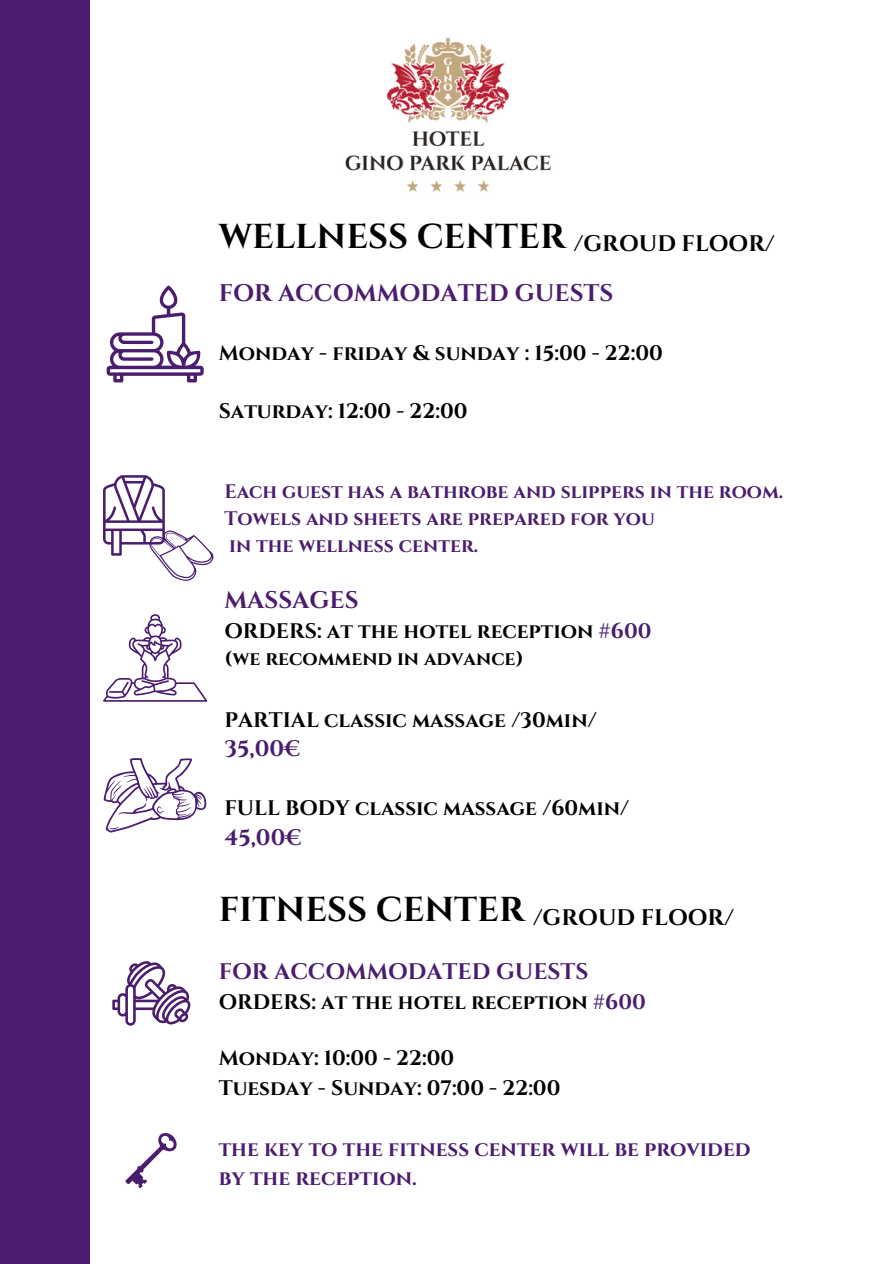
<style>
.page{position:relative;width:894px;height:1264px;background:#fff}
.page>*{position:absolute;margin:0;border:0;box-sizing:border-box;transform-origin:0 0}
.t1{font:700 34.5px "Cinzel";color:#000}
.t2{font:700 24px "Cinzel";color:#4a1d6f}
.t3{font:700 22.5px "Cinzel";color:#4a1d6f}
.t4{font:700 22.5px "Cinzel";color:#000}
.t5{font:700 21px "Cinzel";color:#000}
.t6{font:700 21px "Cinzel";color:#4a1d6f}
.t7{font:700 19.5px "Cinzel";color:#4a1d6f}
.t8{font:700 19.5px "Cinzel";color:#000}
.s1{color:#4a1d6f}
</style>
<div class="page">
<div style="left:0;top:0;width:89px;height:1263px;background:#4a1d6f"></div>
<img style="left:345px;top:37px;width:207px;height:155px">
<svg style="left:107px;top:285px;width:96px;height:97px"></svg>
<svg style="left:103px;top:475px;width:111px;height:106px"></svg>
<svg style="left:103px;top:614px;width:104px;height:87px"></svg>
<svg style="left:104px;top:758px;width:103px;height:74px"></svg>
<svg style="left:112px;top:961px;width:79px;height:64px"></svg>
<svg style="left:125px;top:1133px;width:52px;height:54px"></svg>
<h1 class="t1" style="left:219px;top:214px;width:348px">WELLNESS CENTER</h1>
<p class="t4" style="left:573px;top:229px;width:202px">/GROUD FLOOR/</p>
<p class="t2" style="left:219px;top:278px;width:396px">FOR ACCOMMODATED GUESTS</p>
<p class="t5" style="left:219px;top:339px;width:445px">Monday - friday &amp; sunday : 15:00 - 22:00</p>
<p class="t5" style="left:219px;top:398px;width:250px">Saturday: 12:00 - 22:00</p>
<p class="t7" style="left:224px;top:479px;width:560px">Each guest has a bathrobe and slippers in the room.</p>
<p class="t7" style="left:224px;top:506px;width:432px">Towels and sheets are prepared for you</p>
<p class="t7" style="left:229px;top:533px;width:250px">in the wellness center.</p>
<p class="t2" style="left:224px;top:585px;width:136px">MASSAGES</p>
<h2 class="t5" style="left:224px;top:617px;width:428px">ORDERS: at the hotel reception <span class="s1">#600</span></h2>
<p class="t8" style="left:224px;top:645px;width:301px">(we recommend in advance)</p>
<p class="t5" style="left:224px;top:706px;width:373px">PARTIAL classic massage /30min/</p>
<p class="t3" style="left:224px;top:734px;width:77px">35,00€</p>
<p class="t5" style="left:224px;top:795px;width:406px">FULL BODY classic massage /60min/</p>
<p class="t3" style="left:224px;top:822px;width:78px">45,00€</p>
<h2 class="t1" style="left:219px;top:887px;width:307px">FITNESS CENTER</h2>
<p class="t4" style="left:533px;top:902px;width:202px">/GROUD FLOOR/</p>
<p class="t3" style="left:219px;top:956px;width:371px">FOR ACCOMMODATED GUESTS</p>
<p class="t5" style="left:219px;top:988px;width:428px">ORDERS: at the hotel reception <span class="s1">#600</span></p>
<p class="t5" style="left:219px;top:1044px;width:237px">Monday: 10:00 - 22:00</p>
<p class="t5" style="left:219px;top:1074px;width:343px">Tuesday - Sunday: 07:00 - 22:00</p>
<h1 class="t6" style="left:219px;top:1135px;width:533px">the key to the fitness center will be provided</h1>
<h2 class="t6" style="left:219px;top:1164px;width:199px">by the reception.</h2>
</div>
